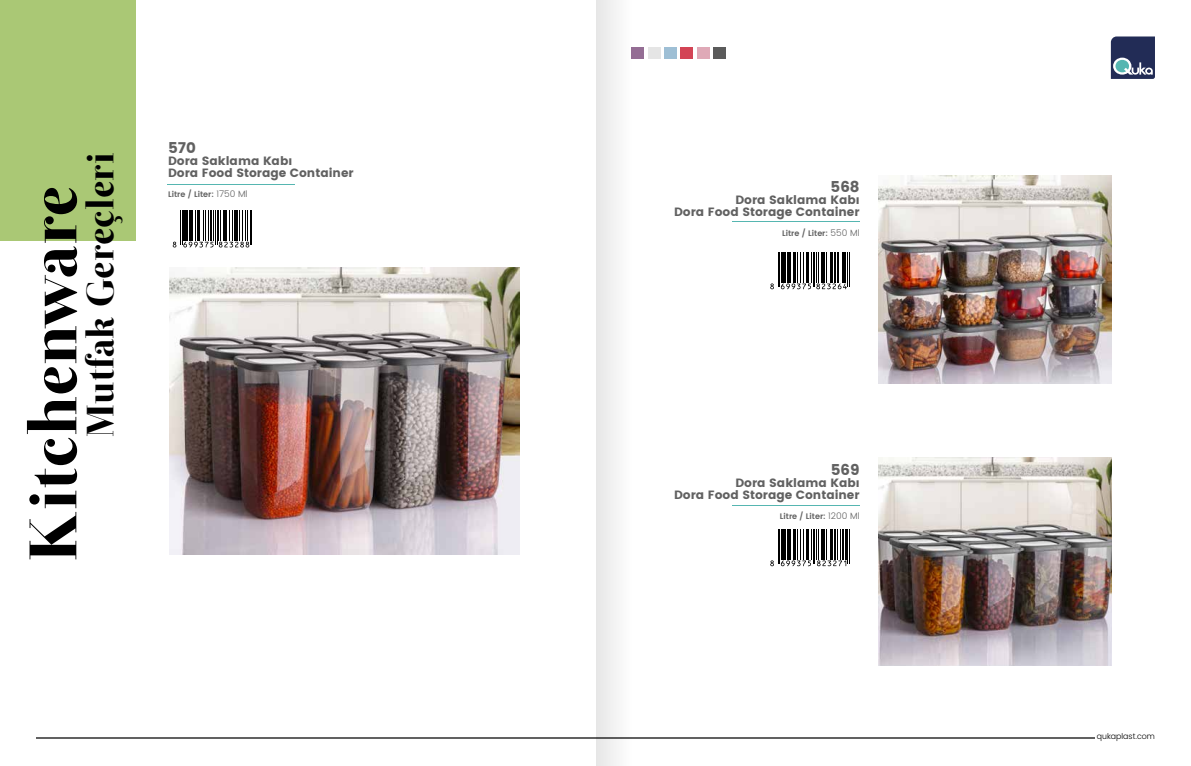
<style>
.page{position:relative;width:1191px;height:766px;background:#fff}
.page>*{position:absolute;margin:0;border:0;box-sizing:border-box;transform-origin:0 0}
.t1{font:66.8px "Otama ep";letter-spacing:-.005em;color:#000}
.t2{font:37.9px "Otama ep";color:#000}
.t3{font:15px "Poppins";color:#616161}
.t4{font:12px/12px "Poppins";color:#616161;text-align:right}
.t5{font:600 8px "Poppins";color:#616161}
.t6{font:300 8px "Poppins";color:#000}
.s1{font-weight:300;font-size:9px}
</style>
<div class="page">
<svg style="left:1110px;top:36px;width:45px;height:43px;background:#475575"></svg>
<div style="left:631px;top:48px;width:13px;height:11px;background:#946d94"></div>
<div style="left:648px;top:48px;width:12px;height:11px;background:#e5e5e5"></div>
<div style="left:664px;top:48px;width:13px;height:11px;background:#9ebfd5"></div>
<div style="left:680px;top:48px;width:13px;height:11px;background:#d34455"></div>
<div style="left:696px;top:48px;width:13px;height:11px;background:#dfa9b7"></div>
<div style="left:713px;top:48px;width:12px;height:11px;background:#5b5b5b"></div>
<hr style="left:36px;top:737px;width:1058px;height:1px;background:#616161">
<div style="left:0;top:0;width:136px;height:241px;background:#aac875"></div>
<hr style="left:732px;top:221px;width:127px;height:1px;background:#56b6b1">
<img style="left:878px;top:175px;width:233px;height:208px">
<img style="left:878px;top:457px;width:233px;height:208px">
<hr style="left:167px;top:184px;width:127px;height:1px;background:#56b6b1">
<img style="left:169px;top:268px;width:350px;height:286px">
<hr style="left:180px;top:210px;width:1px;height:34px;background:#000">
<hr style="left:182px;top:210px;width:1px;height:34px;background:#000">
<hr style="left:215px;top:210px;width:1px;height:34px;background:#000">
<hr style="left:217px;top:210px;width:1px;height:34px;background:#000">
<hr style="left:250px;top:210px;width:1px;height:34px;background:#000">
<hr style="left:251px;top:210px;width:1px;height:34px;background:#000">
<hr style="left:183px;top:210px;width:1px;height:31px;background:#000">
<hr style="left:185px;top:210px;width:3px;height:31px;background:#000">
<hr style="left:189px;top:210px;width:1px;height:31px;background:#000">
<hr style="left:191px;top:210px;width:2px;height:31px;background:#000">
<hr style="left:195px;top:210px;width:1px;height:31px;background:#000">
<hr style="left:197px;top:210px;width:1px;height:31px;background:#000">
<hr style="left:199px;top:210px;width:1px;height:31px;background:#000">
<hr style="left:203px;top:210px;width:1px;height:31px;background:#000">
<hr style="left:205px;top:210px;width:1px;height:31px;background:#000">
<hr style="left:208px;top:210px;width:1px;height:31px;background:#000">
<hr style="left:210px;top:210px;width:1px;height:31px;background:#000">
<hr style="left:214px;top:210px;width:1px;height:31px;background:#000">
<hr style="left:218px;top:210px;width:1px;height:31px;background:#000">
<hr style="left:220px;top:210px;width:1px;height:31px;background:#000">
<hr style="left:223px;top:210px;width:2px;height:31px;background:#000">
<hr style="left:226px;top:210px;width:1px;height:31px;background:#000">
<hr style="left:229px;top:210px;width:1px;height:31px;background:#000">
<hr style="left:232px;top:210px;width:1px;height:31px;background:#000">
<hr style="left:234px;top:210px;width:1px;height:31px;background:#000">
<hr style="left:236px;top:210px;width:2px;height:31px;background:#000">
<hr style="left:239px;top:210px;width:1px;height:31px;background:#000">
<hr style="left:242px;top:210px;width:1px;height:31px;background:#000">
<hr style="left:245px;top:210px;width:1px;height:31px;background:#000">
<hr style="left:247px;top:210px;width:1px;height:31px;background:#000">
<svg style="left:183px;top:241px;width:30px;height:6px"></svg>
<svg style="left:219px;top:241px;width:30px;height:6px"></svg>
<svg style="left:173px;top:241px;width:3px;height:6px"></svg>
<svg style="left:771px;top:252px;width:79px;height:38px"></svg>
<hr style="left:777px;top:252px;width:1px;height:34px;background:#000">
<hr style="left:779px;top:252px;width:1px;height:34px;background:#000">
<hr style="left:812px;top:252px;width:1px;height:34px;background:#000">
<hr style="left:814px;top:252px;width:1px;height:34px;background:#000">
<hr style="left:847px;top:252px;width:1px;height:34px;background:#000">
<hr style="left:849px;top:252px;width:1px;height:34px;background:#000">
<hr style="left:781px;top:252px;width:1px;height:30px;background:#000">
<hr style="left:782px;top:252px;width:3px;height:30px;background:#000">
<hr style="left:787px;top:252px;width:1px;height:30px;background:#000">
<hr style="left:788px;top:252px;width:2px;height:30px;background:#000">
<hr style="left:793px;top:252px;width:1px;height:30px;background:#000">
<hr style="left:794px;top:252px;width:2px;height:30px;background:#000">
<hr style="left:796px;top:252px;width:1px;height:30px;background:#000">
<hr style="left:800px;top:252px;width:1px;height:30px;background:#000">
<hr style="left:802px;top:252px;width:1px;height:30px;background:#000">
<hr style="left:806px;top:252px;width:1px;height:30px;background:#000">
<hr style="left:807px;top:252px;width:2px;height:30px;background:#000">
<hr style="left:811px;top:252px;width:1px;height:30px;background:#000">
<hr style="left:815px;top:252px;width:1px;height:30px;background:#000">
<hr style="left:818px;top:252px;width:1px;height:30px;background:#000">
<hr style="left:821px;top:252px;width:1px;height:30px;background:#000">
<hr style="left:823px;top:252px;width:1px;height:30px;background:#000">
<hr style="left:826px;top:252px;width:1px;height:30px;background:#000">
<hr style="left:830px;top:252px;width:1px;height:30px;background:#000">
<hr style="left:831px;top:252px;width:2px;height:30px;background:#000">
<hr style="left:834px;top:252px;width:1px;height:30px;background:#000">
<hr style="left:837px;top:252px;width:1px;height:30px;background:#000">
<hr style="left:838px;top:252px;width:1px;height:30px;background:#000">
<hr style="left:842px;top:252px;width:1px;height:30px;background:#000">
<hr style="left:843px;top:252px;width:3px;height:30px;background:#000">
<svg style="left:781px;top:283px;width:66px;height:6px"></svg>
<svg style="left:770px;top:283px;width:4px;height:6px"></svg>
<hr style="left:732px;top:505px;width:127px;height:1px;background:#56b6b1">
<svg style="left:771px;top:529px;width:79px;height:38px"></svg>
<hr style="left:777px;top:528px;width:1px;height:35px;background:#000">
<hr style="left:779px;top:528px;width:1px;height:35px;background:#000">
<hr style="left:812px;top:528px;width:1px;height:35px;background:#000">
<hr style="left:814px;top:528px;width:1px;height:35px;background:#000">
<hr style="left:847px;top:528px;width:1px;height:35px;background:#000">
<hr style="left:849px;top:528px;width:1px;height:35px;background:#000">
<hr style="left:781px;top:528px;width:1px;height:31px;background:#000">
<hr style="left:782px;top:528px;width:3px;height:31px;background:#000">
<hr style="left:787px;top:528px;width:1px;height:31px;background:#000">
<hr style="left:788px;top:528px;width:2px;height:31px;background:#000">
<hr style="left:793px;top:528px;width:1px;height:31px;background:#000">
<hr style="left:794px;top:528px;width:2px;height:31px;background:#000">
<hr style="left:796px;top:528px;width:1px;height:31px;background:#000">
<hr style="left:800px;top:528px;width:1px;height:31px;background:#000">
<hr style="left:802px;top:528px;width:1px;height:31px;background:#000">
<hr style="left:806px;top:528px;width:1px;height:31px;background:#000">
<hr style="left:807px;top:528px;width:2px;height:31px;background:#000">
<hr style="left:811px;top:528px;width:1px;height:31px;background:#000">
<hr style="left:815px;top:528px;width:1px;height:31px;background:#000">
<hr style="left:818px;top:528px;width:1px;height:31px;background:#000">
<hr style="left:821px;top:528px;width:1px;height:31px;background:#000">
<hr style="left:823px;top:528px;width:1px;height:31px;background:#000">
<hr style="left:826px;top:528px;width:1px;height:31px;background:#000">
<hr style="left:830px;top:528px;width:1px;height:31px;background:#000">
<hr style="left:831px;top:528px;width:2px;height:31px;background:#000">
<hr style="left:834px;top:528px;width:1px;height:31px;background:#000">
<hr style="left:837px;top:528px;width:1px;height:31px;background:#000">
<hr style="left:840px;top:528px;width:1px;height:31px;background:#000">
<hr style="left:842px;top:528px;width:1px;height:31px;background:#000">
<hr style="left:845px;top:528px;width:1px;height:31px;background:#000">
<svg style="left:781px;top:560px;width:30px;height:6px"></svg>
<svg style="left:817px;top:560px;width:29px;height:6px"></svg>
<svg style="left:770px;top:560px;width:4px;height:6px"></svg>
<div style="left:596px;top:0;width:36px;height:765px;background:#f2f2f2"></div>
<h1 class="t1" style="left:13px;top:561px;width:377px;rotate:-90deg">Kitchenware</h1>
<h2 class="t2" style="left:78px;top:436px;width:286px;rotate:-90deg">Mutfak Gereçleri</h2>
<p class="t3" style="left:168px;top:139px;width:29px">570</p>
<p class="t4" style="left:168px;top:155px;width:187px;text-align:left">Dora Saklama Kabı<br>Dora Food Storage Container</p>
<p class="t5" style="left:168px;top:188px;width:81px">Litre / Liter: <span class="s1">1750 Ml</span></p>
<p class="t3" style="left:830px;top:178px;width:31px">568</p>
<p class="t4" style="left:674px;top:194px;width:187px">Dora Saklama Kabı<br>Dora Food Storage Container</p>
<p class="t5" style="left:782px;top:227px;width:79px">Litre / Liter: <span class="s1">550 Ml</span></p>
<p class="t3" style="left:830px;top:460px;width:30px">569</p>
<p class="t4" style="left:674px;top:476px;width:187px">Dora Saklama Kabı<br>Dora Food Storage Container</p>
<p class="t5" style="left:780px;top:509px;width:81px">Litre / Liter: <span class="s1">1200 Ml</span></p>
<p class="t6" style="left:1096px;top:730px;width:60px">qukaplast.com</p>
</div>
